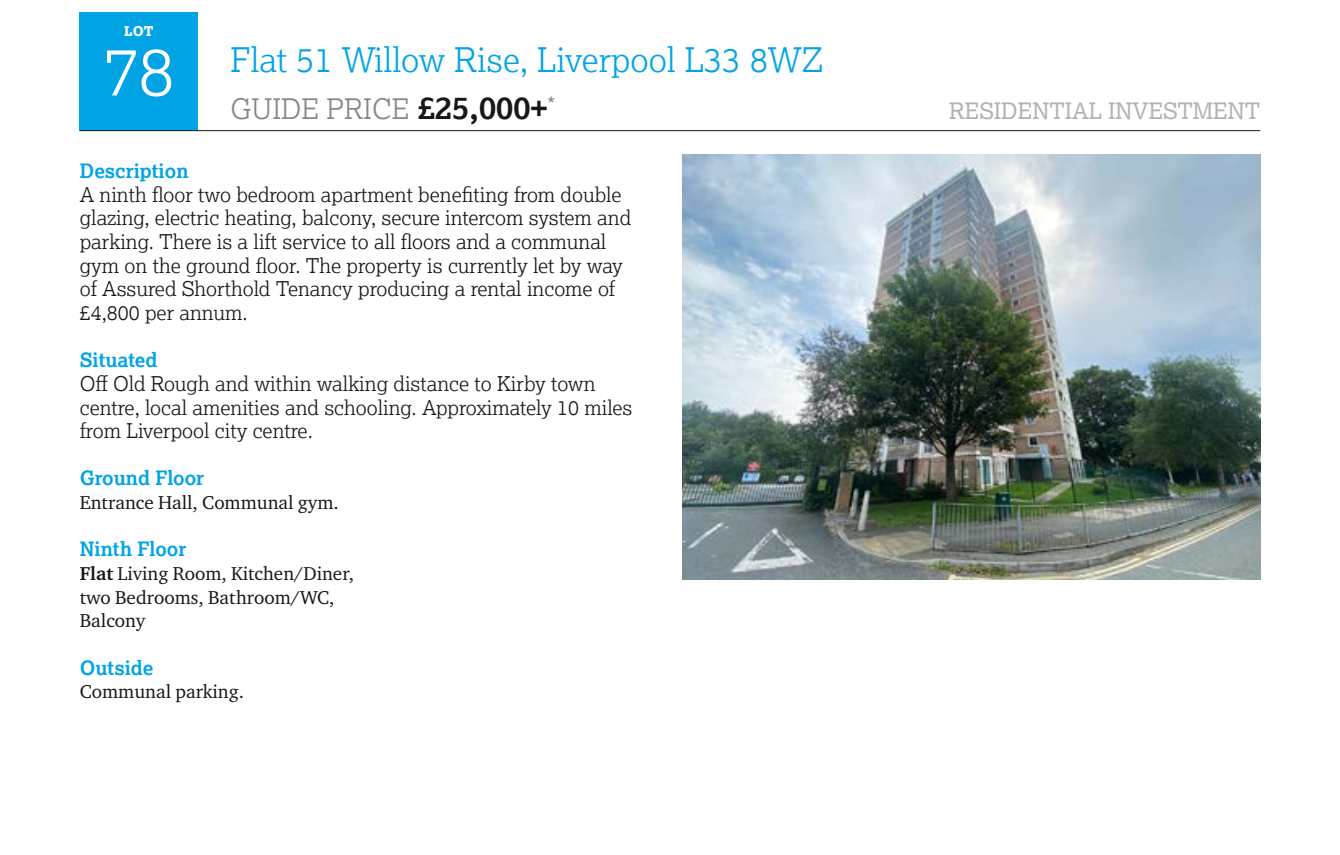
<style>
.page{position:relative;width:1340px;height:855px;background:#fff}
.page>*{position:absolute;margin:0;border:0;box-sizing:border-box;transform-origin:0 0}
.t1{font:300 67.5px "Lexia";color:#fff}
.t2{font:300 33.75px "Lexia";color:#00a4e5}
.t3{font:300 28.12px "Lexia";color:#868786}
.t4{font:22.5px "Lexia";color:#b1b2b3}
.t5{font:300 20.25px/23.6px "Lexia";color:#181716}
.t6{font:700 19.8px "Lexia";color:#00a4e5}
.t7{font:19.12px/23.6px "Charter ITC Pro";color:#181716}
.t8{font:800 13.5px "Lexia";color:#fff}
.s1{font-weight:700;font-size:31.5px;color:#181716}
.s2{font-weight:700}
</style>
<div class="page">
<div style="left:80px;top:13px;width:118px;height:118px;background:#00a4e5"></div>
<hr style="left:80px;top:130px;width:1180px;height:1px;background:#181716">
<img style="left:682px;top:155px;width:578px;height:425px">
<p class="t8" style="left:124px;top:23px;width:31px">LOT</p>
<h1 class="t1" style="left:103px;top:28px;width:73px">78</h1>
<h2 class="t2" style="left:230px;top:38px;width:594px">Flat 51 Willow Rise, Liverpool L33 8WZ</h2>
<h3 class="t3" style="left:230px;top:91px;width:326px">GUIDE PRICE <span class="s1">£25,000+</span><sup>*</sup></h3>
<p class="t4" style="left:949px;top:97px;width:313px">RESIDENTIAL INVESTMENT</p>
<p class="t6" style="left:80px;top:158px;width:110px">Description</p>
<p class="t5" style="left:80px;top:182px;width:553px">A ninth floor two bedroom apartment benefiting from double glazing, electric heating, balcony, secure intercom system and parking. There is a lift service to all floors and a communal gym on the ground floor. The property is currently let by way of Assured Shorthold Tenancy producing a rental income of £4,800 per annum.</p>
<p class="t6" style="left:80px;top:347px;width:79px">Situated</p>
<p class="t5" style="left:80px;top:371px;width:554px">Off Old Rough and within walking distance to Kirby town centre, local amenities and schooling. Approximately 10 miles from Liverpool city centre.</p>
<p class="t6" style="left:80px;top:466px;width:126px">Ground Floor</p>
<p class="t7" style="left:80px;top:490px;width:261px">Entrance Hall, Communal gym.</p>
<p class="t6" style="left:80px;top:536px;width:108px">Ninth Floor</p>
<p class="t7" style="left:80px;top:561px;width:276px"><span class="s2">Flat</span> Living Room, Kitchen/Diner, two Bedrooms, Bathroom/WC,<br>Balcony</p>
<p class="t6" style="left:80px;top:655px;width:75px">Outside</p>
<p class="t7" style="left:80px;top:679px;width:166px">Communal parking.</p>
</div>
